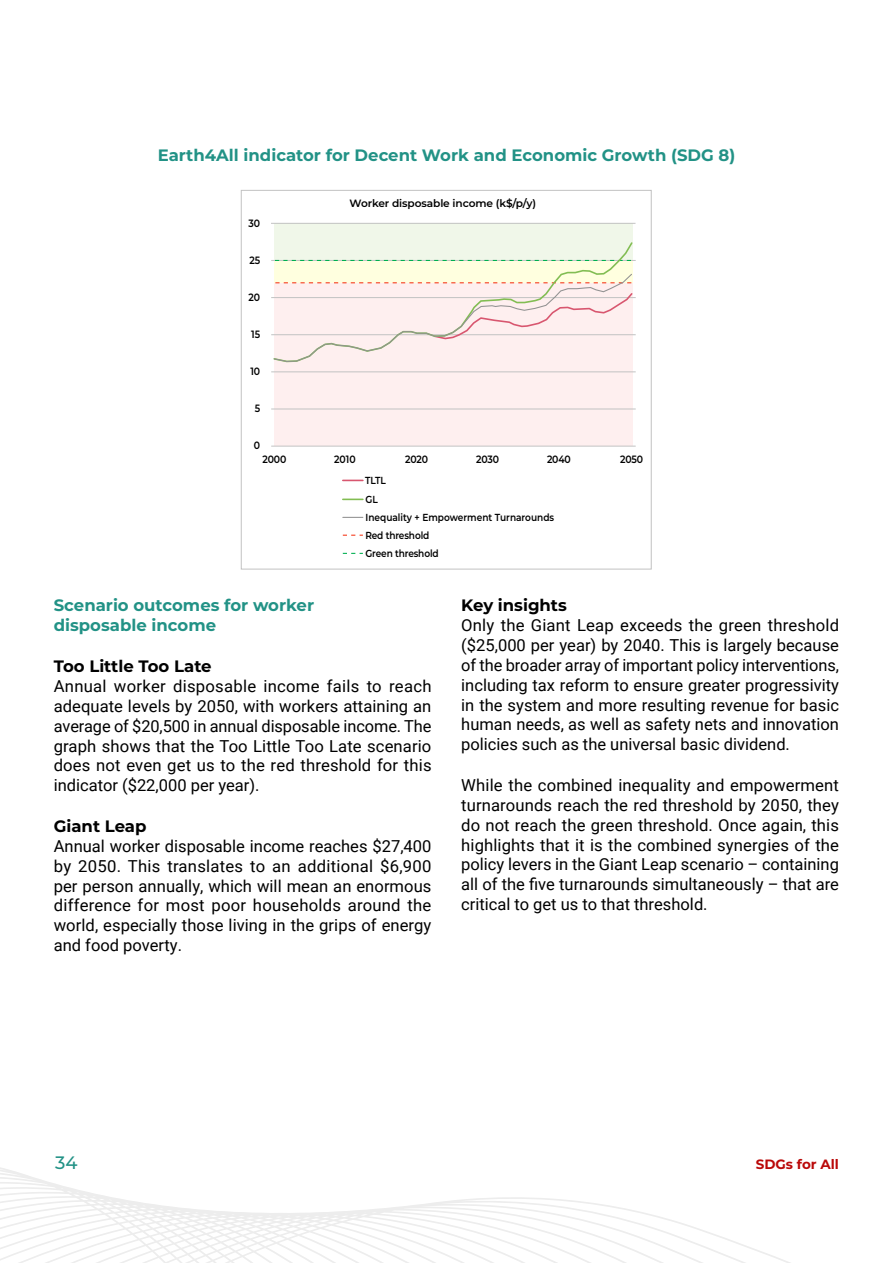
<style>
.page{position:relative;width:893px;height:1263px;background:#fff}
.page>*{position:absolute;margin:0;border:0;box-sizing:border-box;transform-origin:0 0}
.t1{font:500 18px "Montserrat";color:#229286}
.t2{font:16.5px/19.8px "Roboto";color:#000;text-align:justify}
.t3{font:700 16.5px/19.8px "Montserrat";color:#229286}
.t4{font:700 16.5px "Montserrat";color:#000}
.t5{font:700 13.5px "Montserrat";color:#ba0909}
.t6{font:600 10.65px "Montserrat";letter-spacing:-.015em;color:#000;scale:.88 1}
.t7{font:600 10.65px "Montserrat";letter-spacing:-.015em;color:#000}
.t8{font:600 10.2px/18.5px "Montserrat";letter-spacing:-.015em;color:#000;scale:.88 1}
</style>
<div class="page">
<svg style="left:0;top:1167px;width:790px;height:96px"></svg>
<div style="left:274px;top:283px;width:359px;height:163px;background:#feefef"></div>
<div style="left:241px;top:190px;width:410px;height:379px;border:1px solid #c2c2c2"></div>
<hr style="left:271px;top:334px;width:365px;height:1px;background:#c2c2c2">
<hr style="left:271px;top:372px;width:365px;height:1px;background:#c2c2c2">
<hr style="left:271px;top:446px;width:365px;height:1px;background:#c2c2c2">
<svg style="left:343px;top:480px;width:20px;height:1px"></svg>
<svg style="left:343px;top:499px;width:20px;height:1px"></svg>
<svg style="left:343px;top:517px;width:20px;height:1px"></svg>
<svg style="left:343px;top:535px;width:20px;height:1px"></svg>
<svg style="left:343px;top:553px;width:20px;height:1px"></svg>
<div style="left:274px;top:223px;width:359px;height:37px;background:#f0f7e9"></div>
<hr style="left:271px;top:260px;width:365px;height:1px;background:#c2c2c2">
<hr style="left:271px;top:297px;width:365px;height:1px;background:#c2c2c2">
<hr style="left:271px;top:223px;width:364px;height:1px;background:#c2c2c2">
<hr style="left:271px;top:409px;width:365px;height:1px;background:#c2c2c2">
<svg style="left:272px;top:242px;width:362px;height:121px"></svg>
<p class="t3" style="left:158px;top:144px;width:579px">Earth4All indicator for Decent Work and Economic Growth (SDG 8)</p>
<p class="t6" style="left:249px;top:215px;width:15px">30</p>
<p class="t6" style="left:249px;top:252px;width:14px">25</p>
<p class="t6" style="left:249px;top:289px;width:15px">20</p>
<p class="t6" style="left:251px;top:326px;width:12px">15</p>
<p class="t6" style="left:250px;top:363px;width:13px">10</p>
<p class="t6" style="left:255px;top:400px;width:8px">5</p>
<p class="t6" style="left:254px;top:437px;width:9px">0</p>
<p class="t7" style="left:350px;top:196px;width:188px">Worker disposable income (k$/p/y)</p>
<p class="t6" style="left:262px;top:451px;width:29px">2000</p>
<p class="t6" style="left:334px;top:451px;width:26px">2010</p>
<p class="t6" style="left:405px;top:451px;width:28px">2020</p>
<p class="t6" style="left:476px;top:451px;width:28px">2030</p>
<p class="t6" style="left:547px;top:451px;width:29px">2040</p>
<p class="t6" style="left:620px;top:451px;width:28px">2050</p>
<p class="t8" style="left:365px;top:470px;width:216px">TLTL<br>GL<br>Inequality + Empowerment Turnarounds<br>Red threshold<br>Green threshold</p>
<p class="t3" style="left:54px;top:595px;width:262px">Scenario outcomes for worker disposable income</p>
<p class="t4" style="left:54px;top:655px;width:159px">Too Little Too Late</p>
<p class="t2" style="left:54px;top:676px;width:379px">Annual worker disposable income fails to reach adequate levels by 2050, with workers attaining an average of $20,500 in annual disposable income. The graph shows that the Too Little Too Late scenario does not even get us to the red threshold for this indicator ($22,000 per year).</p>
<p class="t4" style="left:54px;top:814px;width:94px">Giant Leap</p>
<p class="t2" style="left:54px;top:836px;width:379px">Annual worker disposable income reaches $27,400 by 2050. This translates to an additional $6,900 per person annually, which will mean an enormous difference for most poor households around the world, especially those living in the grips of energy and food poverty.</p>
<p class="t4" style="left:461px;top:594px;width:107px">Key insights</p>
<p class="t2" style="left:461px;top:615px;width:379px">Only the Giant Leap exceeds the green threshold ($25,000 per year) by 2040. This is largely because of the broader array of important policy interventions, including tax reform to ensure greater progressivity in the system and more resulting revenue for basic human needs, as well as safety nets and innovation policies such as the universal basic dividend.</p>
<p class="t2" style="left:461px;top:775px;width:379px">While the combined inequality and empowerment turnarounds reach the red threshold by 2050, they do not reach the green threshold. Once again, this highlights that it is the combined synergies of the policy levers in the Giant Leap scenario – containing all of the five turnarounds simultaneously – that are critical to get us to that threshold.</p>
<p class="t1" style="left:55px;top:1150px;width:24px">34</p>
<p class="t5" style="left:756px;top:1155px;width:85px">SDGs for All</p>
</div>
